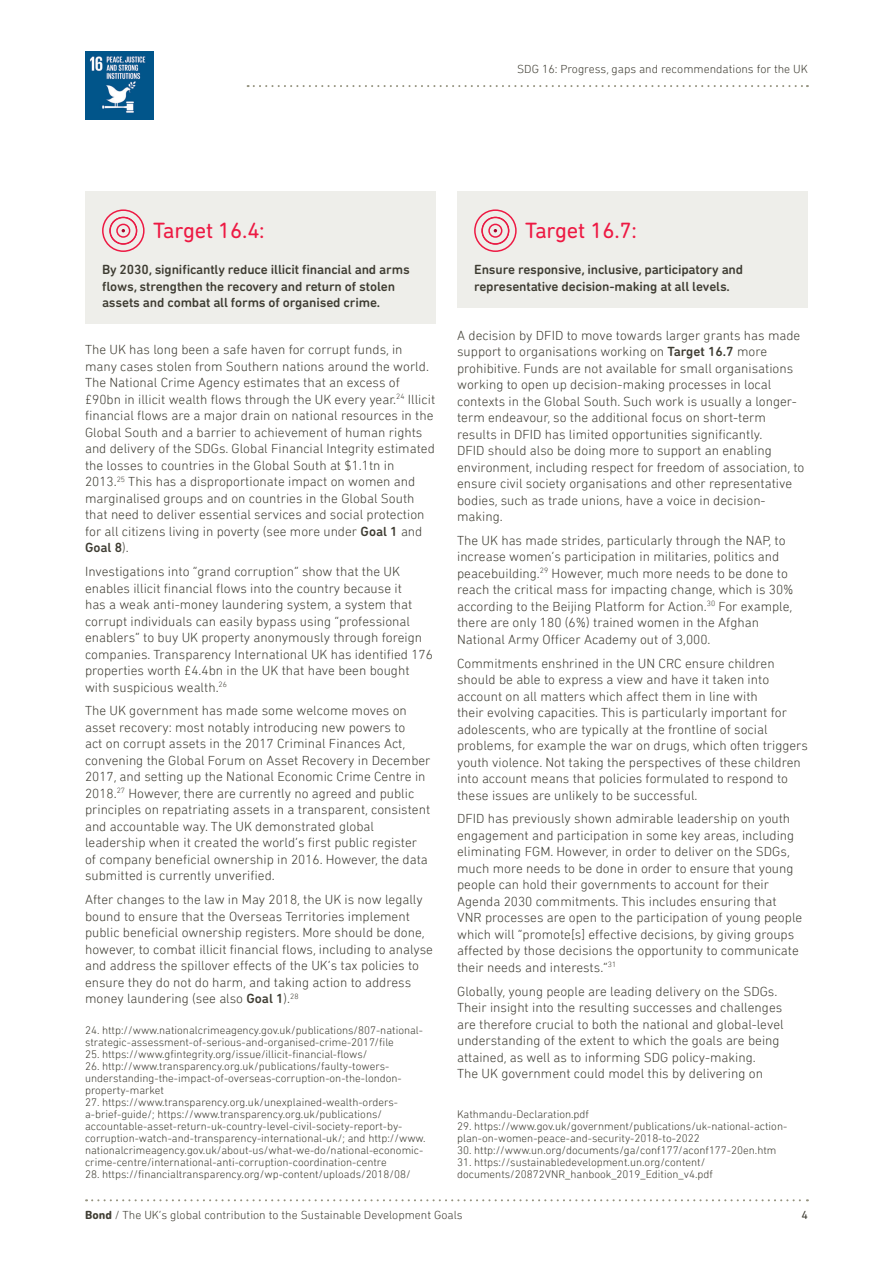
<style>
.page{position:relative;width:893px;height:1263px;background:#fff}
.page>*{position:absolute;margin:0;border:0;box-sizing:border-box;transform-origin:0 0}
.t1{font:22.5px "DIN Next Rounded LT Pro";letter-spacing:-.01em;color:#ed1943}
.Abbreviations{font:300 13.5px/16.5px "DIN Next Rounded LT Pro";color:#3e3c32}
.t2{font:500 13.5px/16.5px "DIN Next Rounded LT Pro";letter-spacing:-.01em;color:#3e3c32}
.t3{font:300 12px "DIN Next Rounded LT Pro";color:#3e3c32}
.t4{font:12px "DIN Next Rounded LT Pro";color:#3e3c32}
.Footnotes{font:300 11.25px/12px "DIN Next Rounded LT Pro";color:#3e3c32}
.s1{font-weight:500}
.s2{font-weight:700}
</style>
<div class="page">
<svg style="left:86px;top:1199px;width:722px;height:2px"></svg>
<svg style="left:248px;top:85px;width:560px;height:2px"></svg>
<img style="left:85px;top:51px;width:68px;height:68px">
<div style="left:85px;top:191px;width:351px;height:133px;background:#eeeeea"></div>
<div style="left:102px;top:209px;width:43px;height:43px;border:2px solid #ed1943;border-radius:50%"></div>
<div style="left:109px;top:217px;width:28px;height:27px;border:1px solid #c40d36;border-radius:50%"></div>
<div style="left:109px;top:217px;width:28px;height:28px;border:2px solid #ed1943;border-radius:50%"></div>
<div style="left:116px;top:224px;width:14px;height:14px;border:2px solid #ed1943;border-radius:50%"></div>
<div style="left:457px;top:191px;width:351px;height:116px;background:#eeeeea"></div>
<div style="left:474px;top:209px;width:43px;height:43px;border:2px solid #ed1943;border-radius:50%"></div>
<div style="left:482px;top:217px;width:27px;height:27px;border:1px solid #c40d36;border-radius:50%"></div>
<div style="left:481px;top:217px;width:28px;height:28px;border:2px solid #ed1943;border-radius:50%"></div>
<div style="left:488px;top:224px;width:14px;height:14px;border:2px solid #ed1943;border-radius:50%"></div>
<p class="t1" style="left:153px;top:217px;width:113px">Target 16.4:</p>
<p class="t2" style="left:102px;top:261px;width:309px">By 2030, significantly reduce illicit financial and arms flows, strengthen the recovery and return of stolen assets and combat all forms of organised crime.</p>
<p class="t3" style="left:517px;top:62px;width:292px">SDG 16: Progress, gaps and recommendations for the UK</p>
<p class="t1" style="left:525px;top:217px;width:113px">Target 16.7:</p>
<p class="t2" style="left:474px;top:261px;width:271px">Ensure responsive, inclusive, participatory and representative decision-making at all levels.</p>
<p class="Abbreviations" style="left:457px;top:327px;width:349px">A decision by DFID to move towards larger grants has made support to organisations working on <span class="s1">Target 16.7</span> more prohibitive. Funds are not available for small organisations working to open up decision-making processes in local contexts in the Global South. Such work is usually a longer&shy;term endeavour, so the additional focus on short-term results in DFID has limited opportunities significantly.<br>DFID should also be doing more to support an enabling environment, including respect for freedom of association, to ensure civil society organisations and other representative bodies, such as trade unions, have a voice in decision&shy;making.</p>
<p class="Abbreviations" style="left:457px;top:532px;width:338px">The UK has made strides, particularly through the NAP, to increase women’s participation in militaries, politics and peacebuilding.<sup>29</sup> However, much more needs to be done to reach the critical mass for impacting change, which is 30% according to the Beijing Platform for Action.<sup>30</sup> For example, there are only 180 (6%) trained women in the Afghan National Army Officer Academy out of 3,000.</p>
<p class="Abbreviations" style="left:457px;top:655px;width:352px">Commitments enshrined in the UN CRC ensure children should be able to express a view and have it taken into account on all matters which affect them in line with<br>their evolving capacities. This is particularly important for adolescents, who are typically at the frontline of social problems, for example the war on drugs, which often triggers youth violence. Not taking the perspectives of these children into account means that policies formulated to respond to these issues are unlikely to be successful.</p>
<p class="Abbreviations" style="left:457px;top:810px;width:347px">DFID has previously shown admirable leadership on youth engagement and participation in some key areas, including eliminating FGM. However, in order to deliver on the SDGs, much more needs to be done in order to ensure that young people can hold their governments to account for their Agenda 2030 commitments. This includes ensuring that VNR processes are open to the participation of young people which will “promote[s] effective decisions, by giving groups affected by those decisions the opportunity to communicate their needs and interests.”<sup>31</sup></p>
<p class="Abbreviations" style="left:457px;top:983px;width:328px">Globally, young people are leading delivery on the SDGs.<br>Their insight into the resulting successes and challenges are therefore crucial to both the national and global-level understanding of the extent to which the goals are being attained, as well as to informing SDG policy-making.<br>The UK government could model this by delivering on</p>
<p class="Footnotes" style="left:457px;top:1108px;width:133px">Kathmandu-Declaration.pdf</p>
<p class="Footnotes" style="left:457px;top:1120px;width:332px">29. https://www.gov.uk/government/publications/uk-national-action&shy;plan-on-women-peace-and-security-2018-to-2022</p>
<p class="Footnotes" style="left:457px;top:1144px;width:321px">30. http://www.un.org/documents/ga/conf177/aconf177-20en.htm</p>
<p class="Footnotes" style="left:457px;top:1156px;width:257px">31. https://sustainabledevelopment.un.org/content/ documents/20872VNR_hanbook_2019_Edition_v4.pdf</p>
<p class="t3" style="left:85px;top:1208px;width:379px"><span class="s2">Bond</span> / The UK’s global contribution to the Sustainable Development Goals</p>
<p class="Abbreviations" style="left:85px;top:341px;width:352px">The UK has long been a safe haven for corrupt funds, in many cases stolen from Southern nations around the world.<br>The National Crime Agency estimates that an excess of £90bn in illicit wealth flows through the UK every year.<sup>24</sup> Illicit financial flows are a major drain on national resources in the Global South and a barrier to achievement of human rights and delivery of the SDGs. Global Financial Integrity estimated the losses to countries in the Global South at $1.1tn in 2013.<sup>25</sup> This has a disproportionate impact on women and marginalised groups and on countries in the Global South that need to deliver essential services and social protection for all citizens living in poverty (see more under <span class="s1">Goal 1</span> and <span class="s1">Goal 8</span>).</p>
<p class="Abbreviations" style="left:85px;top:563px;width:349px">Investigations into “grand corruption” show that the UK enables illicit financial flows into the country because it<br>has a weak anti-money laundering system, a system that corrupt individuals can easily bypass using “professional enablers” to buy UK property anonymously through foreign companies. Transparency International UK has identified 176 properties worth £4.4bn in the UK that have been bought with suspicious wealth.<sup>26</sup></p>
<p class="Abbreviations" style="left:85px;top:702px;width:347px">The UK government has made some welcome moves on asset recovery: most notably introducing new powers to<br>act on corrupt assets in the 2017 Criminal Finances Act, convening the Global Forum on Asset Recovery in December 2017, and setting up the National Economic Crime Centre in 2018.<sup>27</sup> However, there are currently no agreed and public principles on repatriating assets in a transparent, consistent and accountable way. The UK demonstrated global leadership when it created the world’s first public register of company beneficial ownership in 2016. However, the data submitted is currently unverified.</p>
<p class="Abbreviations" style="left:85px;top:891px;width:350px">After changes to the law in May 2018, the UK is now legally bound to ensure that the Overseas Territories implement public beneficial ownership registers. More should be done, however, to combat illicit financial flows, including to analyse and address the spillover effects of the UK’s tax policies to ensure they do not do harm, and taking action to address money laundering (see also <span class="s1">Goal 1</span>).<sup>28</sup></p>
<p class="Footnotes" style="left:85px;top:1024px;width:339px">24. http://www.nationalcrimeagency.gov.uk/publications/807-national&shy;strategic-assessment-of-serious-and-organised-crime-2017/file</p>
<p class="Footnotes" style="left:85px;top:1048px;width:284px">25. https://www.gfintegrity.org/issue/illicit-financial-flows/</p>
<p class="Footnotes" style="left:85px;top:1060px;width:318px">26. http://www.transparency.org.uk/publications/faulty-towers&shy;understanding-the-impact-of-overseas-corruption-on-the-london&shy;property-market</p>
<p class="Footnotes" style="left:85px;top:1096px;width:342px">27. https://www.transparency.org.uk/unexplained-wealth-orders&shy;a-brief-guide/; https://www.transparency.org.uk/publications/ accountable-asset-return-uk-country-level-civil-society-report-by&shy;corruption-watch-and-transparency-international-uk/; and http://www. nationalcrimeagency.gov.uk/about-us/what-we-do/national-economic&shy;crime-centre/international-anti-corruption-coordination-centre</p>
<p class="Footnotes" style="left:85px;top:1168px;width:327px">28. https://financialtransparency.org/wp-content/uploads/2018/08/</p>
<p class="t4" style="left:801px;top:1208px;width:8px">4</p>
</div>
